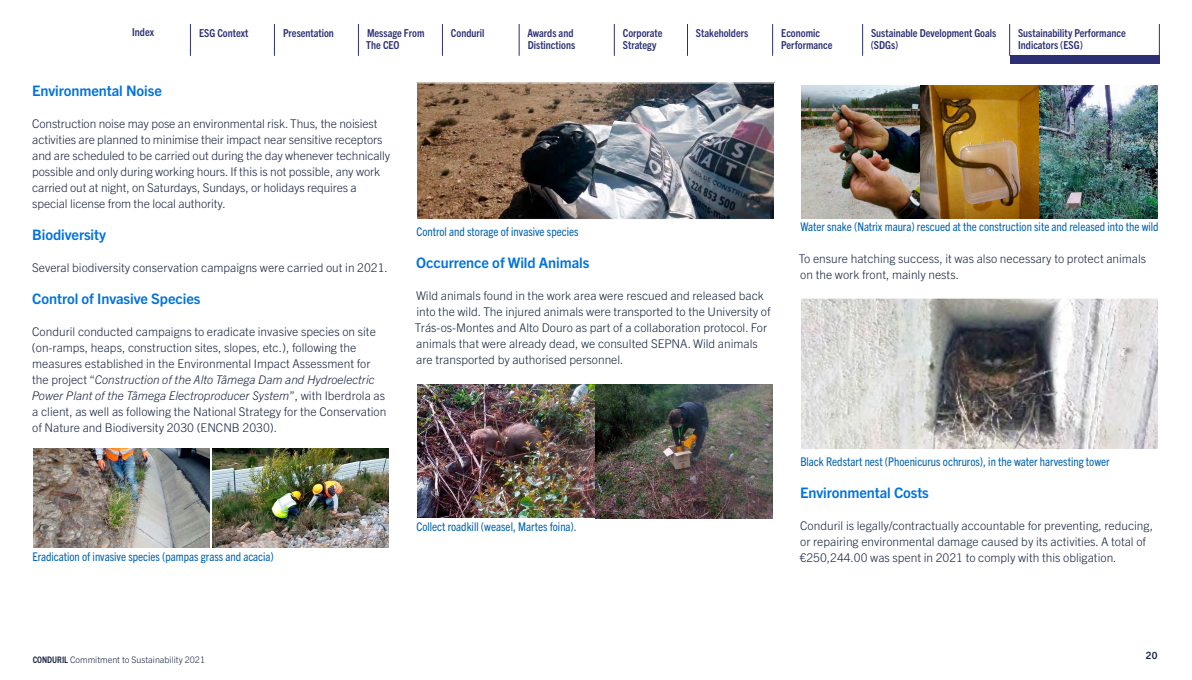
<style>
.page{position:relative;width:1192px;height:680px;background:#fff}
.page>*{position:absolute;margin:0;border:0;box-sizing:border-box;transform-origin:0 0}
.t1{font:700 14.5px "Trade Gothic Next LT Pro";letter-spacing:-.005em;color:#0072df}
.t2{font:300 12px/16px "Trade Gothic Next LT Pro";color:#192642}
.t3{font:condensed 12px "Trade Gothic Next LT Pro";color:#0062b1}
.t4{font:700 condensed 11px/12px "Trade Gothic Next LT Pro";color:#2c2f74}
.t5{font:700 10px "Trade Gothic Next LT Pro";color:#192642}
.t6{font:300 9px "Trade Gothic Next LT Pro";color:#192642}
.s1{font-style:italic}
.s2{font-weight:700;font-stretch:condensed}
</style>
<div class="page">
<div style="left:1010px;top:56px;width:149px;height:8px;background:#2c2f74"></div>
<img style="left:33px;top:449px;width:176px;height:99px">
<img style="left:212px;top:449px;width:177px;height:99px">
<img style="left:418px;top:84px;width:355px;height:134px">
<div style="left:416px;top:82px;width:359px;height:138px;border:1px solid #fff"></div>
<img style="left:417px;top:385px;width:356px;height:133px">
<img style="left:801px;top:85px;width:356px;height:133px">
<img style="left:802px;top:300px;width:355px;height:148px">
<div style="left:800px;top:298px;width:359px;height:152px;border:1px solid #fff"></div>
<hr style="left:274px;top:24px;width:1px;height:32px;background:#2c2f74">
<hr style="left:358px;top:24px;width:1px;height:32px;background:#2c2f74">
<hr style="left:442px;top:24px;width:1px;height:32px;background:#2c2f74">
<hr style="left:519px;top:24px;width:1px;height:32px;background:#2c2f74">
<hr style="left:614px;top:24px;width:1px;height:32px;background:#2c2f74">
<hr style="left:687px;top:24px;width:1px;height:32px;background:#2c2f74">
<hr style="left:772px;top:24px;width:1px;height:32px;background:#2c2f74">
<hr style="left:190px;top:24px;width:1px;height:32px;background:#2c2f74">
<hr style="left:1159px;top:24px;width:1px;height:32px;background:#2c2f74">
<hr style="left:862px;top:24px;width:1px;height:32px;background:#2c2f74">
<hr style="left:1009px;top:24px;width:1px;height:32px;background:#2c2f74">
<p class="t4" style="left:132px;top:25px;width:23px">Index</p>
<p class="t4" style="left:199px;top:26px;width:51px">ESG Context</p>
<p class="t4" style="left:283px;top:26px;width:52px">Presentation</p>
<p class="t4" style="left:366px;top:26px;width:60px">Message From<br>The CEO</p>
<p class="t4" style="left:451px;top:26px;width:35px">Conduril</p>
<p class="t4" style="left:527px;top:26px;width:49px">Awards and<br>Distinctions</p>
<p class="t4" style="left:623px;top:26px;width:41px">Corporate<br>Strategy</p>
<p class="t4" style="left:696px;top:26px;width:54px">Stakeholders</p>
<p class="t4" style="left:781px;top:26px;width:53px">Economic<br>Performance</p>
<p class="t4" style="left:871px;top:26px;width:127px">Sustainable Development Goals (SDGs)</p>
<p class="t4" style="left:1018px;top:26px;width:109px">Sustainability Performance<br>Indicators (ESG)</p>
<p class="t1" style="left:32px;top:81px;width:131px">Environmental Noise</p>
<p class="t2" style="left:32px;top:115px;width:360px">Construction noise may pose an environmental risk. Thus, the noisiest activities are planned to minimise their impact near sensitive receptors and are scheduled to be carried out during the day whenever technically possible and only during working hours. If this is not possible, any work carried out at night, on Saturdays, Sundays, or holidays requires a special license from the local authority.</p>
<p class="t1" style="left:32px;top:225px;width:76px">Biodiversity</p>
<p class="t2" style="left:32px;top:259px;width:357px">Several biodiversity conservation campaigns were carried out in 2021.</p>
<p class="t1" style="left:32px;top:289px;width:170px">Control of Invasive Species</p>
<p class="t2" style="left:32px;top:323px;width:356px">Conduril conducted campaigns to eradicate invasive species on site (on-ramps, heaps, construction sites, slopes, etc.), following the measures established in the Environmental Impact Assessment for the project “<span class="s1">Construction of the Alto Tâmega Dam and Hydroelectric Power Plant of the Tâmega Electroproducer System</span>”, with Iberdrola as a client, as well as following the National Strategy for the Conservation of Nature and Biodiversity 2030 (ENCNB 2030).</p>
<p class="t3" style="left:416px;top:223px;width:164px">Control and storage of invasive species</p>
<p class="t1" style="left:416px;top:253px;width:175px">Occurrence of Wild Animals</p>
<p class="t2" style="left:415px;top:287px;width:357px">Wild animals found in the work area were rescued and released back into the wild. The injured animals were transported to the University of Trás-os-Montes and Alto Douro as part of a collaboration protocol. For animals that were already dead, we consulted SEPNA. Wild animals are transported by authorised personnel.</p>
<p class="t3" style="left:32px;top:548px;width:243px">Eradication of invasive species (pampas grass and acacia)</p>
<p class="t3" style="left:416px;top:519px;width:162px">Collect roadkill (weasel, Martes foina).</p>
<p class="t3" style="left:800px;top:219px;width:360px">Water snake (Natrix maura) rescued at the construction site and released into the wild</p>
<p class="t2" style="left:799px;top:250px;width:349px">To ensure hatching success, it was also necessary to protect animals on the work front, mainly nests.</p>
<p class="t3" style="left:800px;top:454px;width:311px">Black Redstart nest (Phoenicurus ochruros), in the water harvesting tower</p>
<p class="t1" style="left:800px;top:483px;width:130px">Environmental Costs</p>
<p class="t2" style="left:800px;top:517px;width:355px">Conduril is legally/contractually accountable for preventing, reducing, or repairing environmental damage caused by its activities. A total of €250,244.00 was spent in 2021 to comply with this obligation.</p>
<p class="t6" style="left:33px;top:653px;width:174px"><span class="s2">CONDURIL</span> Commitment to Sustainability 2021</p>
<p class="t5" style="left:1146px;top:648px;width:13px">20</p>
</div>
